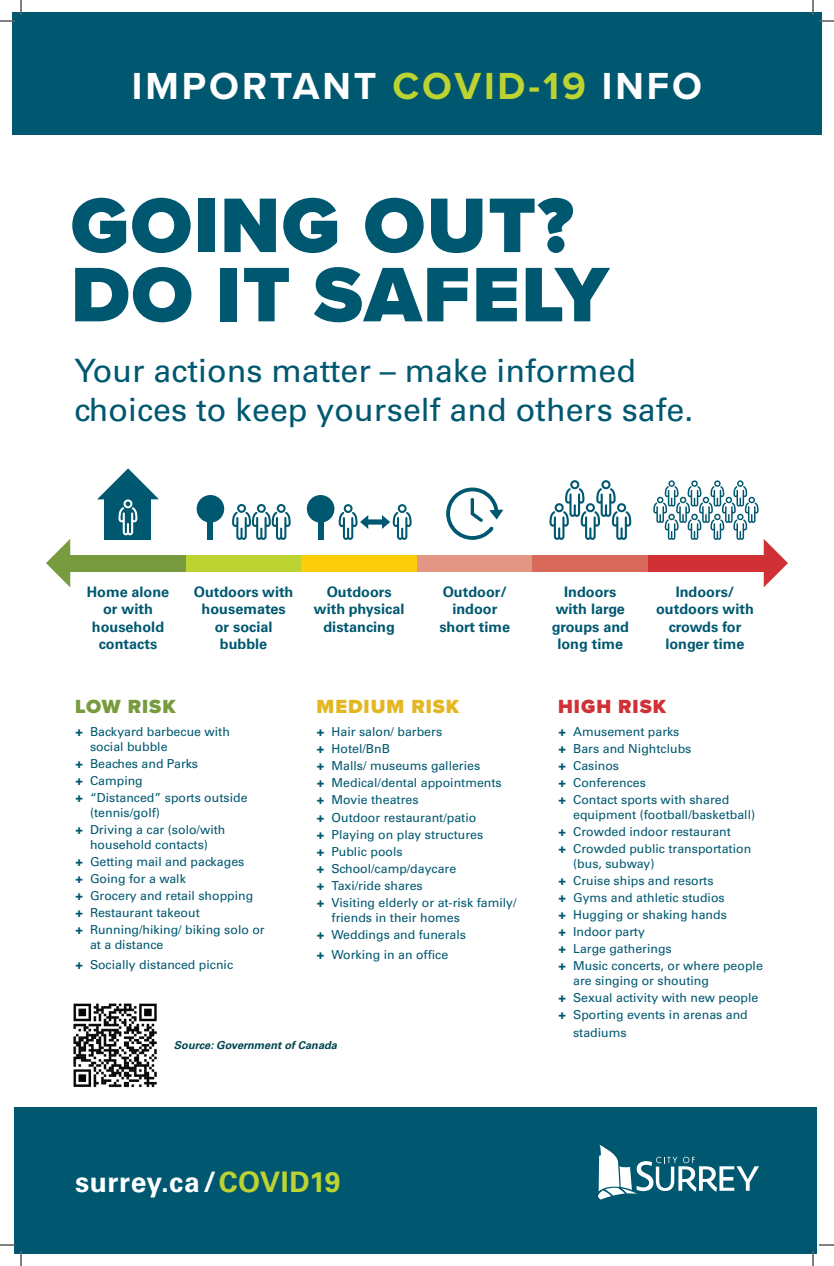
<style>
.page{position:relative;width:834px;height:1266px;background:#fff}
.page>*{position:absolute;margin:0;border:0;box-sizing:border-box;transform-origin:0 0}
.t1{font:900 80.2px/69.3px "Proxima Nova";letter-spacing:.02em;color:#005870}
.t2{font:700 39.1px "Proxima Nova";letter-spacing:.075em;color:#fff}
.t3{font:32.2px/38.6px "Univers";color:#005870}
.t4{font:700 28.3px "Univers";letter-spacing:.02em;color:#fff}
.t5{font:900 19.8px "Proxima Nova";letter-spacing:.05em;color:#e4b622}
.t6{font:900 19.8px "Proxima Nova";letter-spacing:.05em;color:#cf3137}
.t7{font:900 19.8px "Proxima Nova";letter-spacing:.05em;color:#779b3e}
.t8{font:700 14.4px/17.3px "Univers";color:#005870;text-align:center}
.t9{font:12.3px/17px "Univers";color:#005870}
.t10{font:italic 700 11px "Univers";color:#00464f}
.s1{color:#bdd331}
.s2{font-weight:900}
</style>
<div class="page">
<div style="left:14px;top:1107px;width:803px;height:147px;background:#005870"></div>
<svg style="left:598px;top:1145px;width:161px;height:55px"></svg>
<div style="left:12px;top:12px;width:810px;height:123px;background:#005870"></div>
<svg style="left:549px;top:480px;width:82px;height:60px"></svg>
<div style="left:70px;top:555px;width:116px;height:17px;background:#779b3e"></div>
<div style="left:186px;top:555px;width:115px;height:17px;background:#bdd331"></div>
<div style="left:301px;top:555px;width:116px;height:17px;background:#fccd0a"></div>
<div style="left:417px;top:555px;width:116px;height:17px;background:#e49685"></div>
<div style="left:533px;top:555px;width:115px;height:17px;background:#d9695b"></div>
<div style="left:648px;top:555px;width:116px;height:17px;background:#cf3137"></div>
<svg style="left:653px;top:480px;width:135px;height:107px"></svg>
<svg style="left:46px;top:539px;width:24px;height:48px"></svg>
<svg style="left:446px;top:488px;width:57px;height:52px"></svg>
<svg style="left:339px;top:504px;width:73px;height:36px"></svg>
<div style="left:318px;top:506px;width:5px;height:34px;background:#005870"></div>
<div style="left:307px;top:495px;width:27px;height:28px;background:#005870;border-radius:50%"></div>
<svg style="left:232px;top:504px;width:59px;height:36px"></svg>
<div style="left:208px;top:506px;width:5px;height:34px;background:#005870"></div>
<div style="left:197px;top:495px;width:27px;height:28px;background:#005870;border-radius:50%"></div>
<div style="left:105px;top:495px;width:46px;height:45px;background:#005870"></div>
<svg style="left:97px;top:468px;width:62px;height:67px"></svg>
<img style="left:73px;top:1003px;width:84px;height:85px">
<svg style="left:0;top:0;width:22px;height:22px"></svg>
<svg style="left:0;top:1244px;width:22px;height:22px"></svg>
<svg style="left:812px;top:0;width:22px;height:22px"></svg>
<svg style="left:812px;top:1244px;width:22px;height:22px"></svg>
<h2 class="t2" style="left:132px;top:56px;width:572px">IMPORTANT <span class="s1">COVID-19</span> INFO</h2>
<h1 class="t1" style="left:71px;top:190px;width:539px">GOING OUT?<br>DO IT SAFELY</h1>
<h3 class="t3" style="left:74px;top:351px;width:620px">Your actions matter – make informed choices to keep yourself and others safe.</h3>
<p class="t8" style="left:87px;top:584px;width:84px">Home alone or with household contacts</p>
<p class="t8" style="left:194px;top:584px;width:101px">Outdoors with housemates or social bubble</p>
<p class="t8" style="left:314px;top:584px;width:92px">Outdoors with physical distancing</p>
<p class="t8" style="left:439px;top:584px;width:72px">Outdoor/ indoor short time</p>
<p class="t8" style="left:552px;top:584px;width:79px">Indoors with large groups and long time</p>
<p class="t8" style="left:656px;top:584px;width:99px">Indoors/ outdoors with crowds for longer time</p>
<h3 class="t7" style="left:75px;top:691px;width:102px">LOW RISK</h3>
<p class="t9" style="left:90px;top:725px;width:141px;line-height:14.8px;text-indent:-15px"><span class="s2">+</span> Backyard barbecue with social bubble</p>
<p class="t9" style="left:75px;top:755px;width:174px"><span class="s2">+</span> Beaches and Parks<br><span class="s2">+</span> Camping<br><span class="s2">+</span> “Distanced” sports outside</p>
<p class="t9" style="left:75px;top:804px;width:152px;text-indent:15px">(tennis/golf)<br><span class="s2">+</span> Driving a car (solo/with</p>
<p class="t9" style="left:75px;top:836px;width:191px;text-indent:15px">household contacts)<br><span class="s2">+</span> Getting mail and packages<br><span class="s2">+</span> Going for a walk<br><span class="s2">+</span> Grocery and retail shopping<br><span class="s2">+</span> Restaurant takeout<br><span class="s2">+</span> Running/hiking/ biking solo or</p>
<p class="t9" style="left:75px;top:935px;width:160px;line-height:20px;text-indent:15px">at a distance<br><span class="s2">+</span> Socially distanced picnic</p>
<h3 class="t5" style="left:317px;top:691px;width:144px">MEDIUM RISK</h3>
<p class="t9" style="left:317px;top:724px;width:202px"><span class="s2">+</span> Hair salon/ barbers<br><span class="s2">+</span> Hotel/BnB<br><span class="s2">+</span> Malls/ museums galleries<br><span class="s2">+</span> Medical/dental appointments<br><span class="s2">+</span> Movie theatres<br><span class="s2">+</span> Outdoor restaurant/patio<br><span class="s2">+</span> Playing on play structures<br><span class="s2">+</span> Public pools<br><span class="s2">+</span> School/camp/daycare<br><span class="s2">+</span> Taxi/ride shares<br><span class="s2">+</span> Visiting elderly or at-risk family/</p>
<p class="t9" style="left:317px;top:909px;width:151px;text-indent:15px">friends in their homes <span class="s2">+</span> Weddings and funerals</p>
<p class="t9" style="left:317px;top:946px;width:133px"><span class="s2">+</span> Working in an office</p>
<p class="t10" style="left:174px;top:1039px;width:165px">Source: Government of Canada</p>
<h3 class="t6" style="left:558px;top:691px;width:109px">HIGH RISK</h3>
<p class="t9" style="left:558px;top:724px;width:173px"><span class="s2">+</span> Amusement parks<br><span class="s2">+</span> Bars and Nightclubs<br><span class="s2">+</span> Casinos<br><span class="s2">+</span> Conferences<br><span class="s2">+</span> Contact sports with shared</p>
<p class="t9" style="left:558px;top:807px;width:199px;text-indent:15px">equipment (football/basketball) <span class="s2">+</span> Crowded indoor restaurant<br><span class="s2">+</span> Crowded public transportation</p>
<p class="t9" style="left:558px;top:855px;width:206px;text-indent:15px">(bus, subway)<br><span class="s2">+</span> Cruise ships and resorts<br><span class="s2">+</span> Gyms and athletic studios<br><span class="s2">+</span> Hugging or shaking hands<br><span class="s2">+</span> Indoor party<br><span class="s2">+</span> Large gatherings<br><span class="s2">+</span> Music concerts, or where people</p>
<p class="t9" style="left:573px;top:972px;width:137px">are singing or shouting</p>
<p class="t9" style="left:558px;top:990px;width:202px"><span class="s2">+</span> Sexual activity with new people</p>
<p class="t9" style="left:558px;top:1007px;width:191px"><span class="s2">+</span> Sporting events in arenas and</p>
<p class="t9" style="left:573px;top:1024px;width:55px">stadiums</p>
<h3 class="t4" style="left:75px;top:1165px;width:267px">surrey.ca/<span class="s1">COVID19</span></h3>
</div>
